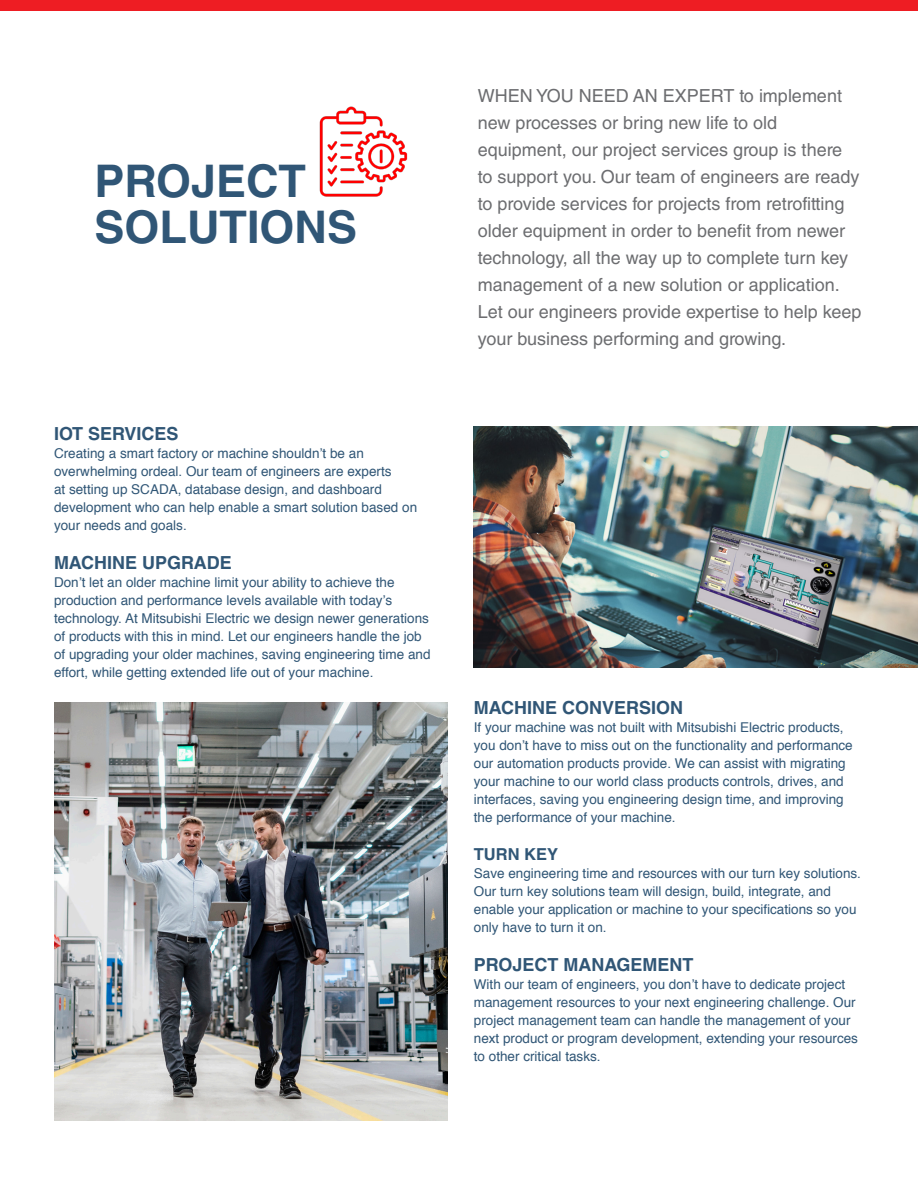
<style>
.page{position:relative;width:918px;height:1188px;background:#fff}
.page>*{position:absolute;margin:0;border:0;box-sizing:border-box;transform-origin:0 0}
.t1{font:700 45px/46.5px "Helvetica LT Std";color:#305676}
.LEADING_TEXT{font:18px/27px "Helvetica LT Std";color:#6c6d70}
.SUBHEAD{font:700 18px "Helvetica LT Std";color:#305676}
.SUBHEAD-2{font:700 16.5px "Helvetica LT Std";color:#305676}
.BODY_COPY{font:13.5px/18px "Helvetica";color:#305676}
</style>
<div class="page">
<img style="left:319px;top:106px;width:89px;height:91px">
<div style="left:0;top:0;width:918px;height:11px;background:#ee1d23"></div>
<img style="left:54px;top:702px;width:393px;height:418px">
<img style="left:473px;top:427px;width:445px;height:241px">
<p class="t1" style="left:94px;top:157px;width:264px">PROJECT<br>SOLUTIONS</p>
<p class="SUBHEAD" style="left:54px;top:422px;width:126px">IOT SERVICES</p>
<p class="BODY_COPY" style="left:54px;top:444px;width:365px">Creating a smart factory or machine shouldn’t be an overwhelming ordeal. Our team of engineers are experts<br>at setting up SCADA, database design, and dashboard development who can help enable a smart solution based on your needs and goals.</p>
<p class="SUBHEAD" style="left:54px;top:551px;width:179px">MACHINE UPGRADE</p>
<p class="BODY_COPY" style="left:54px;top:573px;width:378px">Don’t let an older machine limit your ability to achieve the production and performance levels available with today’s technology. At Mitsubishi Electric we design newer generations of products with this in mind. Let our engineers handle the job of upgrading your older machines, saving engineering time and effort, while getting extended life out of your machine.</p>
<p class="LEADING_TEXT" style="left:478px;top:82px;width:385px">WHEN YOU NEED AN EXPERT to implement new processes or bring new life to old equipment, our project services group is there<br>to support you. Our team of engineers are ready to provide services for projects from retrofitting older equipment in order to benefit from newer technology, all the way up to complete turn key management of a new solution or application.<br>Let our engineers provide expertise to help keep your business performing and growing.</p>
<p class="SUBHEAD" style="left:474px;top:697px;width:211px">MACHINE CONVERSION</p>
<p class="BODY_COPY" style="left:474px;top:719px;width:380px">If your machine was not built with Mitsubishi Electric products, you don’t have to miss out on the functionality and performance our automation products provide. We can assist with migrating your machine to our world class products controls, drives, and interfaces, saving you engineering design time, and improving the performance of your machine.</p>
<p class="SUBHEAD-2" style="left:474px;top:844px;width:86px">TURN KEY</p>
<p class="BODY_COPY" style="left:474px;top:864px;width:389px">Save engineering time and resources with our turn key solutions.<br>Our turn key solutions team will design, build, integrate, and enable your application or machine to your specifications so you only have to turn it on.</p>
<p class="SUBHEAD" style="left:474px;top:953px;width:221px">PROJECT MANAGEMENT</p>
<p class="BODY_COPY" style="left:474px;top:975px;width:386px">With our team of engineers, you don’t have to dedicate project management resources to your next engineering challenge. Our project management team can handle the management of your next product or program development, extending your resources to other critical tasks.</p>
</div>
